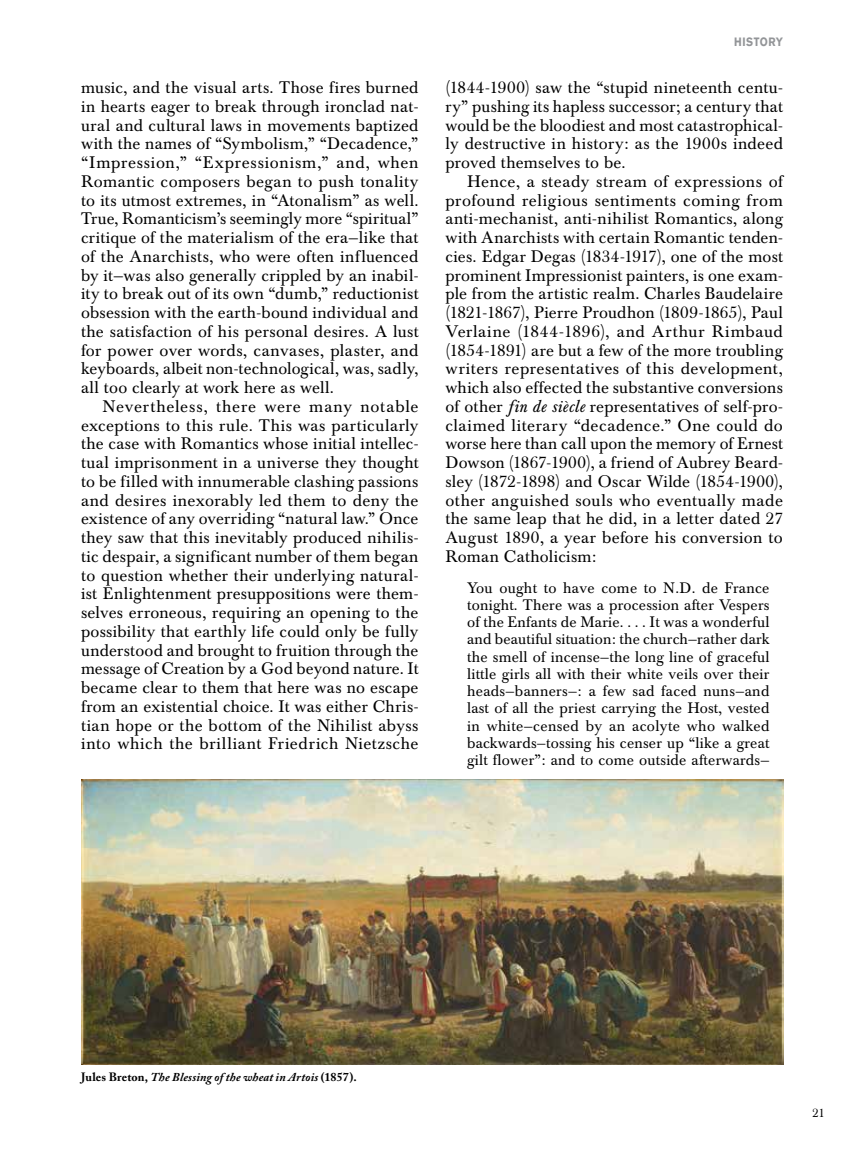
<style>
.page{position:relative;width:864px;height:1161px;background:#fff}
.page>*{position:absolute;margin:0;border:0;box-sizing:border-box;transform-origin:0 0}
.t1{font:16.5px/18.8px "Baskerville BE";letter-spacing:.025em;color:#000;text-align:justify}
.t2{font:15px/17.2px "Baskerville BE";letter-spacing:.015em;color:#000;text-align:justify}
.t3{font:italic 700 12px "Adobe Caslon Pro";letter-spacing:.015em;color:#000}
.t4{font:700 12px "Akzidenz Grotesk BE";letter-spacing:.05em;color:#939598;scale:.85 1}
.t5{font:12px "Baskerville BE";color:#000}
.s1{font-style:italic}
.s2{font-style:normal}
</style>
<div class="page">
<img style="left:81px;top:779px;width:702px;height:286px">
<p class="t1" style="left:81px;top:79px;width:339px">music, and the visual arts. Those fires burned in hearts eager to break through ironclad nat&shy;ural and cultural laws in movements baptized with the names of “Symbolism,” “Decadence,” “Impression,” “Expressionism,” and, when Romantic composers began to push tonality to its utmost extremes, in “Atonalism” as well.<br>True, Romanticism’s seemingly more “spiritual” critique of the materialism of the era—like that of the Anarchists, who were often influenced by it—was also generally crippled by an inabil&shy;ity to break out of its own “dumb,” reductionist obsession with the earth-bound individual and the satisfaction of his personal desires. A lust for power over words, canvases, plaster, and keyboards, albeit non-technological, was, sadly, all too clearly at work here as well.</p>
<p class="t1" style="left:81px;top:397px;width:339px;text-indent:22px">Nevertheless, there were many notable exceptions to this rule. This was particularly the case with Romantics whose initial intellec&shy;tual imprisonment in a universe they thought to be filled with innumerable clashing passions and desires inexorably led them to deny the existence of any overriding “natural law.” Once they saw that this inevitably produced nihilis&shy;tic despair, a significant number of them began to question whether their underlying natural&shy;ist Enlightenment presuppositions were them&shy;selves erroneous, requiring an opening to the possibility that earthly life could only be fully understood and brought to fruition through the message of Creation by a God beyond nature. It became clear to them that here was no escape from an existential choice. It was either Chris&shy;tian hope or the bottom of the Nihilist abyss into which the brilliant Friedrich Nietzsche</p>
<p class="t4" style="left:734px;top:35px;width:59px">HISTORY</p>
<p class="t1" style="left:446px;top:79px;width:339px">(1844-1900) saw the “stupid nineteenth centu&shy;ry” pushing its hapless successor; a century that would be the bloodiest and most catastrophical&shy;ly destructive in history: as the 1900s indeed proved themselves to be.</p>
<p class="t1" style="left:446px;top:172px;width:339px;text-indent:22px">Hence, a steady stream of expressions of profound religious sentiments coming from anti-mechanist, anti-nihilist Romantics, along with Anarchists with certain Romantic tenden&shy;cies. Edgar Degas (1834-1917), one of the most prominent Impressionist painters, is one exam&shy;ple from the artistic realm. Charles Baudelaire (1821-1867), Pierre Proudhon (1809-1865), Paul Verlaine (1844-1896), and Arthur Rimbaud (1854-1891) are but a few of the more troubling writers representatives of this development, which also effected the substantive conversions of other <span class="s1">fin de siècle</span> representatives of self-pro&shy;claimed literary “decadence.” One could do worse here than call upon the memory of Ernest Dowson (1867-1900), a friend of Aubrey Beard&shy;sley (1872-1898) and Oscar Wilde (1854-1900), other anguished souls who eventually made the same leap that he did, in a letter dated 27<br>August 1890, a year before his conversion to Roman Catholicism:</p>
<p class="t2" style="left:467px;top:579px;width:304px">You ought to have come to N.D. de France tonight. There was a procession after Vespers of the Enfants de Marie. . . . It was a wonderful and beautiful situation: the church—rather dark the smell of incense—the long line of graceful little girls all with their white veils over their heads—banners—: a few sad faced nuns—and last of all the priest carrying the Host, vested in white—censed by an acolyte who walked backwards—tossing his censer up “like a great gilt flower”: and to come outside afterwards—</p>
<p class="t3" style="left:81px;top:1070px;width:277px"><span class="s2">Jules Breton,</span> The Blessing of the wheat in Artois <span class="s2">(1857).</span></p>
<p class="t5" style="left:813px;top:1106px;width:14px">21</p>
</div>
